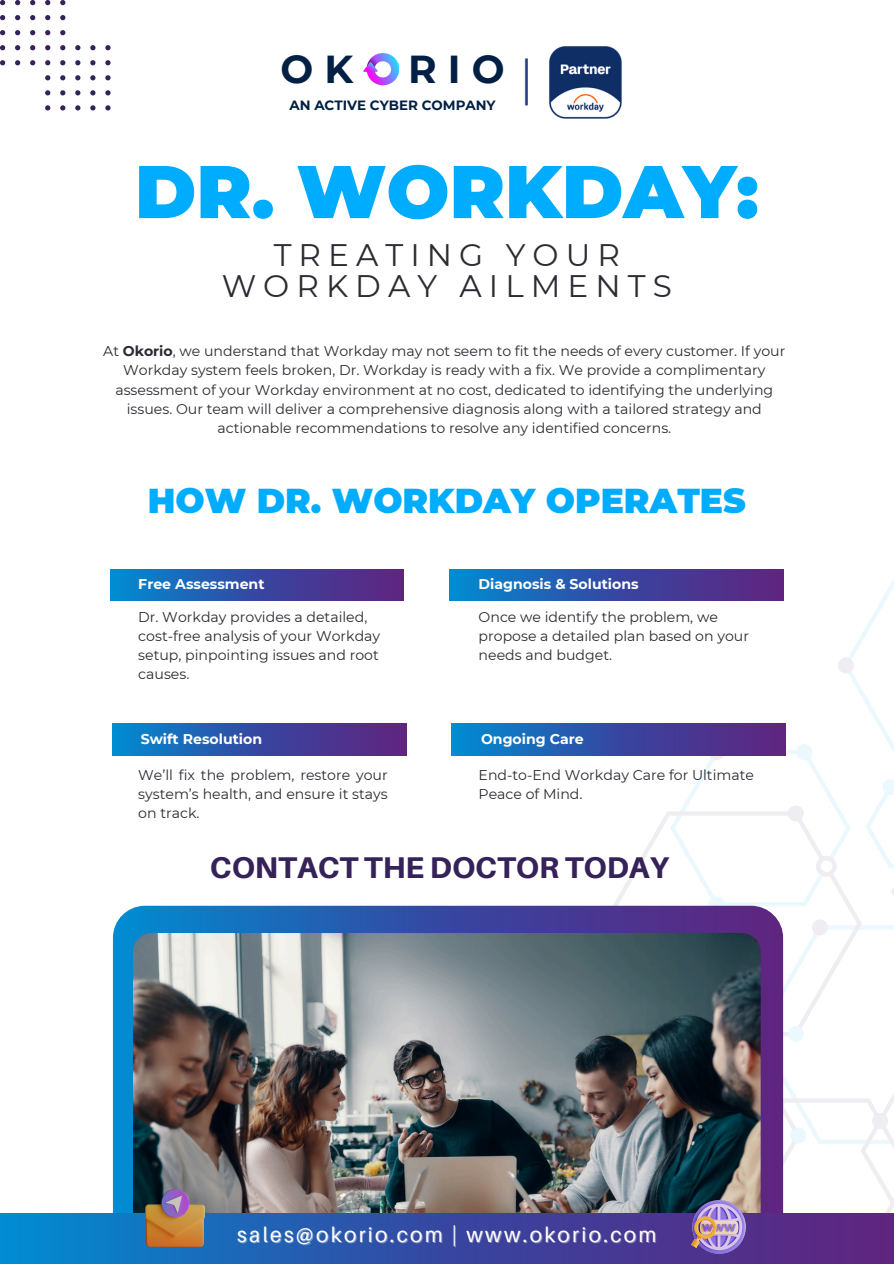
<style>
.page{position:relative;width:894px;height:1264px;background:#fff}
.page>*{position:absolute;margin:0;border:0;box-sizing:border-box;transform-origin:0 0}
.t1{font:900 74.4px "Montserrat";color:#00acfe}
.t2{font:46.8px "Aileron";color:#28407e}
.t3{font:700 38.85px "Montserrat";color:#022043}
.t4{font:900 34.5px "Montserrat";color:#00acfe}
.t5{font:31.05px/30.8px "Montserrat";letter-spacing:.23em;color:#2c2a32;text-align:center}
.t6{font:800 30px "Aileron";color:#352259}
.t7{font:21px "Aileron";letter-spacing:.11em;color:#fffefd}
.t8{font:14.1px/19.2px "Montserrat";color:#2c2a32}
.t9{font:700 14.1px "Montserrat";color:#fff}
.t10{font:700 13.35px "Montserrat";color:#022043}
.s1{font-weight:700}
</style>
<div class="page">
<svg style="left:279px;top:569px;width:614px;height:644px"></svg>
<div style="left:110px;top:569px;width:293px;height:32px;background:linear-gradient(to right,#0384cf,#631b7b)"></div>
<div style="left:449px;top:569px;width:333px;height:32px;background:linear-gradient(to right,#0384ce,#631b7b)"></div>
<div style="left:113px;top:723px;width:293px;height:32px;background:linear-gradient(to right,#0384ce,#631b7b)"></div>
<div style="left:451px;top:723px;width:334px;height:32px;background:linear-gradient(to right,#0384ce,#621b7b)"></div>
<svg style="left:113px;top:905px;width:669px;height:308px;background:#3758a8"></svg>
<img style="left:133px;top:933px;width:627px;height:280px">
<div style="left:0;top:1213px;width:893px;height:50px;background:linear-gradient(to right,#0384ce,#631b7b)"></div>
<svg style="left:0;top:0;width:5px;height:5px"></svg>
<svg style="left:15px;top:0;width:5px;height:5px"></svg>
<svg style="left:30px;top:0;width:5px;height:5px"></svg>
<svg style="left:45px;top:0;width:5px;height:5px"></svg>
<svg style="left:60px;top:0;width:5px;height:5px"></svg>
<svg style="left:0;top:15px;width:5px;height:5px"></svg>
<svg style="left:15px;top:15px;width:5px;height:5px"></svg>
<svg style="left:30px;top:15px;width:5px;height:5px"></svg>
<svg style="left:45px;top:15px;width:5px;height:5px"></svg>
<svg style="left:60px;top:15px;width:5px;height:5px"></svg>
<svg style="left:0;top:30px;width:5px;height:5px"></svg>
<svg style="left:15px;top:30px;width:5px;height:5px"></svg>
<svg style="left:30px;top:30px;width:5px;height:5px"></svg>
<svg style="left:45px;top:30px;width:5px;height:5px"></svg>
<svg style="left:60px;top:30px;width:5px;height:5px"></svg>
<svg style="left:0;top:45px;width:5px;height:5px"></svg>
<svg style="left:15px;top:45px;width:5px;height:5px"></svg>
<svg style="left:30px;top:45px;width:5px;height:5px"></svg>
<svg style="left:45px;top:45px;width:5px;height:5px"></svg>
<svg style="left:60px;top:45px;width:5px;height:5px"></svg>
<svg style="left:75px;top:45px;width:5px;height:5px"></svg>
<svg style="left:90px;top:45px;width:5px;height:5px"></svg>
<svg style="left:105px;top:45px;width:5px;height:5px"></svg>
<svg style="left:0;top:60px;width:5px;height:5px"></svg>
<svg style="left:15px;top:60px;width:5px;height:5px"></svg>
<svg style="left:30px;top:60px;width:5px;height:5px"></svg>
<svg style="left:45px;top:60px;width:5px;height:5px"></svg>
<svg style="left:60px;top:60px;width:5px;height:5px"></svg>
<svg style="left:75px;top:60px;width:5px;height:5px"></svg>
<svg style="left:90px;top:60px;width:5px;height:5px"></svg>
<svg style="left:105px;top:60px;width:5px;height:5px"></svg>
<svg style="left:45px;top:75px;width:5px;height:5px"></svg>
<svg style="left:60px;top:75px;width:5px;height:5px"></svg>
<svg style="left:75px;top:75px;width:5px;height:5px"></svg>
<svg style="left:90px;top:75px;width:5px;height:5px"></svg>
<svg style="left:105px;top:75px;width:5px;height:5px"></svg>
<svg style="left:45px;top:90px;width:5px;height:5px"></svg>
<svg style="left:60px;top:90px;width:5px;height:5px"></svg>
<svg style="left:75px;top:90px;width:5px;height:5px"></svg>
<svg style="left:90px;top:90px;width:5px;height:5px"></svg>
<svg style="left:105px;top:90px;width:5px;height:5px"></svg>
<svg style="left:45px;top:105px;width:5px;height:5px"></svg>
<svg style="left:60px;top:105px;width:5px;height:5px"></svg>
<svg style="left:75px;top:105px;width:5px;height:5px"></svg>
<svg style="left:90px;top:105px;width:5px;height:5px"></svg>
<svg style="left:105px;top:105px;width:5px;height:5px"></svg>
<img style="left:549px;top:46px;width:73px;height:73px">
<img style="left:363px;top:53px;width:35px;height:32px">
<img style="left:145px;top:1189px;width:60px;height:57px">
<img style="left:691px;top:1200px;width:54px;height:53px">
<p class="t3" style="left:280px;top:46px;width:74px">O K</p>
<p class="t3" style="left:408px;top:46px;width:98px">R I O</p>
<p class="t2" style="left:520px;top:50px;width:13px">|</p>
<p class="t10" style="left:289px;top:97px;width:208px">AN ACTIVE CYBER COMPANY</p>
<h3 class="t1" style="left:135px;top:146px;width:625px">DR. WORKDAY:</h3>
<p class="t5" style="left:221px;top:240px;width:451px">TREATING YOUR<br>WORKDAY AILMENTS</p>
<p class="t8" style="left:103px;top:341px;width:683px;text-align:center">At <span class="s1">Okorio</span>, we understand that Workday may not seem to fit the needs of every customer. If your Workday system feels broken, Dr. Workday is ready with a fix. We provide a complimentary assessment of your Workday environment at no cost, dedicated to identifying the underlying issues. Our team will deliver a comprehensive diagnosis along with a tailored strategy and actionable recommendations to resolve any identified concerns.</p>
<p class="t4" style="left:148px;top:479px;width:599px">HOW DR. WORKDAY OPERATES</p>
<p class="t9" style="left:138px;top:575px;width:128px">Free Assessment</p>
<p class="t9" style="left:478px;top:575px;width:161px">Diagnosis &amp; Solutions</p>
<p class="t8" style="left:138px;top:607px;width:243px">Dr. Workday provides a detailed, cost-free analysis of your Workday setup, pinpointing issues and root causes.</p>
<h2 class="t8" style="left:478px;top:607px;width:272px">Once we identify the problem, we propose a detailed plan based on your needs and budget.</h2>
<h1 class="t9" style="left:141px;top:730px;width:123px">Swift Resolution</h1>
<h4 class="t9" style="left:481px;top:730px;width:104px">Ongoing Care</h4>
<p class="t8" style="left:138px;top:765px;width:251px;text-align:justify">We’ll fix the problem, restore your system’s health, and ensure it stays on track.</p>
<p class="t8" style="left:478px;top:765px;width:277px">End-to-End Workday Care for Ultimate<br>Peace of Mind.</p>
<p class="t6" style="left:210px;top:849px;width:460px">CONTACT THE DOCTOR TODAY</p>
<p class="t7" style="left:237px;top:1221px;width:420px">sales@okorio.com | www.okorio.com</p>
</div>
